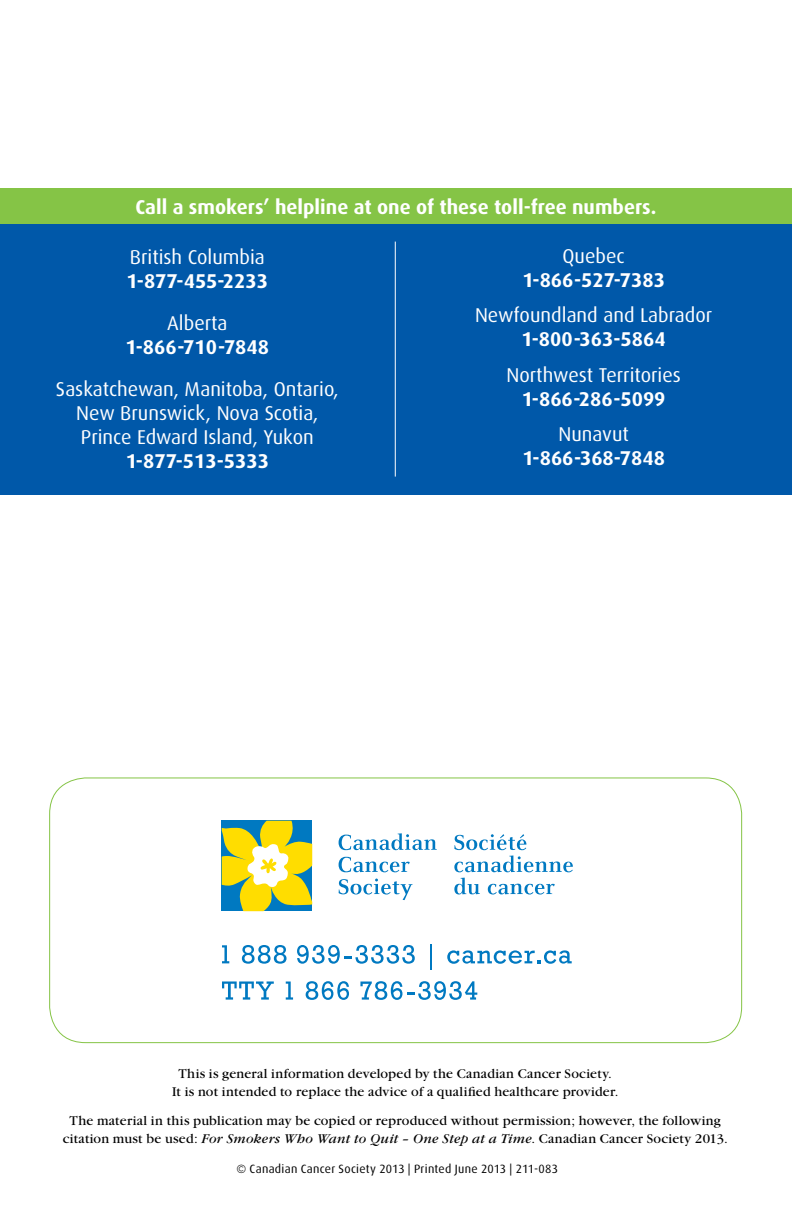
<style>
.page{position:relative;width:792px;height:1224px;background:#fff}
.page>*{position:absolute;margin:0;border:0;box-sizing:border-box;transform-origin:0 0}
.t1{font:20px/24px "Dax";color:#fff;text-align:center}
.t2{font:700 20px "Dax";color:#fff}
.t3{font:14px/18px "Garamond";letter-spacing:.015em;color:#000;text-align:center}
.t4{font:12px "Dax";letter-spacing:.025em;color:#000}
.s1{font-style:italic}
</style>
<div class="page">
<div style="left:0;top:224px;width:792px;height:271px;background:#0058a9"></div>
<div style="left:0;top:188px;width:792px;height:36px;background:#85c446"></div>
<hr style="left:395px;top:242px;width:1px;height:235px;background:#fff">
<svg style="left:338px;top:833px;width:99px;height:17px"></svg>
<svg style="left:338px;top:857px;width:72px;height:15px"></svg>
<svg style="left:339px;top:879px;width:74px;height:21px"></svg>
<svg style="left:454px;top:834px;width:119px;height:61px"></svg>
<svg style="left:222px;top:821px;width:90px;height:90px"></svg>
<svg style="left:222px;top:945px;width:7px;height:18px"></svg>
<svg style="left:242px;top:945px;width:45px;height:19px"></svg>
<svg style="left:297px;top:945px;width:118px;height:19px"></svg>
<svg style="left:447px;top:950px;width:125px;height:14px"></svg>
<svg style="left:222px;top:981px;width:52px;height:19px"></svg>
<svg style="left:286px;top:982px;width:7px;height:18px"></svg>
<svg style="left:306px;top:981px;width:43px;height:19px"></svg>
<svg style="left:360px;top:981px;width:117px;height:19px"></svg>
<hr style="left:430px;top:944px;width:2px;height:25px;background:#0079c1">
<h1 class="t2" style="left:136px;top:196px;width:523px">Call a smokers’ helpline at one of these toll-free numbers.</h1>
<h1 class="t1" style="left:563px;top:244px;width:64px">Quebec</h1>
<h1 class="t2" style="left:522px;top:268px;width:144px">1-866-527-7383</h1>
<h1 class="t1" style="left:475px;top:303px;width:239px">Newfoundland and Labrador</h1>
<h1 class="t2" style="left:522px;top:328px;width:146px">1-800-363-5864</h1>
<h1 class="t1" style="left:506px;top:363px;width:176px">Northwest Territories</h1>
<h1 class="t2" style="left:522px;top:387px;width:145px">1-866-286-5099</h1>
<h1 class="t1" style="left:558px;top:422px;width:72px">Nunavut</h1>
<h1 class="t2" style="left:522px;top:447px;width:144px">1-866-368-7848</h1>
<h1 class="t1" style="left:130px;top:245px;width:137px">British Columbia</h1>
<h1 class="t2" style="left:127px;top:270px;width:143px">1-877-455-2233</h1>
<h1 class="t1" style="left:167px;top:311px;width:62px">Alberta</h1>
<h1 class="t2" style="left:126px;top:336px;width:145px">1-866-710-7848</h1>
<h1 class="t1" style="left:56px;top:377px;width:284px">Saskatchewan, Manitoba, Ontario,<br>New Brunswick, Nova Scotia,<br>Prince Edward Island, Yukon</h1>
<h1 class="t2" style="left:126px;top:450px;width:145px">1-877-513-5333</h1>
<p class="t3" style="left:172px;top:1065px;width:448px">This is general information developed by the Canadian Cancer Society.<br>It is not intended to replace the advice of a qualified healthcare provider.</p>
<p class="t3" style="left:63px;top:1111px;width:666px">The material in this publication may be copied or reproduced without permission; however, the following citation must be used: <span class="s1">For Smokers Who Want to Quit – One Step at a Time</span>. Canadian Cancer Society 2013.</p>
<p class="t4" style="left:236px;top:1162px;width:323px">© Canadian Cancer Society 2013 | Printed June 2013 | 211-083</p>
</div>
